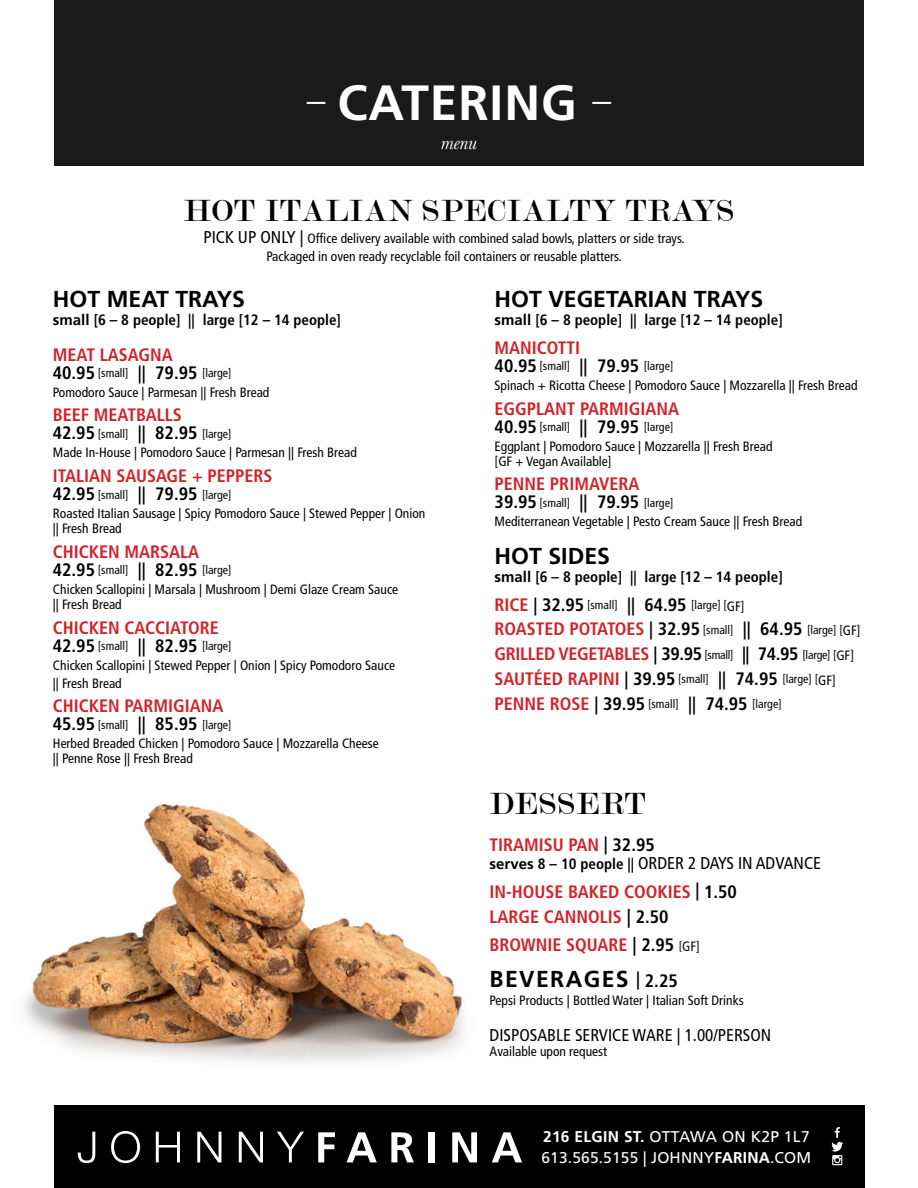
<style>
.page{position:relative;width:918px;height:1188px;background:#fff}
.page>*{position:absolute;margin:0;border:0;box-sizing:border-box;transform-origin:0 0}
.t1{font:700 49.5px "Frutiger LT Std";letter-spacing:.02em;color:#fff}
.t2{font:33px "Modern";letter-spacing:.04em;color:#000}
.t3{font:700 23.1px "Frutiger LT Std";color:#000}
.t4{font:700 23.1px "Frutiger LT Std";letter-spacing:.06em;color:#000}
.t5{font:italic 20.1px "Baskerville";color:#fff}
.t6{font:700 condensed 18px/24.8px "Frutiger LT Std";color:#d2232a}
.t7{font:700 condensed 18px/24.8px "Frutiger LT Std";letter-spacing:-.02em;color:#d2232a}
.t8{font:condensed 17.1px "Frutiger LT Std";color:#000}
.t9{font:15.6px/20.4px "Frutiger LT Std";letter-spacing:.01em;color:#fff}
.t10{font:700 condensed 15px "Frutiger LT Std";color:#000}
.t11{font:condensed 13.5px/15px "Frutiger LT Std";color:#000}
.t12{font:condensed 12px/24.8px "Frutiger LT Std";color:#000}
.s1{font-size:17.1px}
.s2{font-stretch:normal}
.s3{font-weight:700;font-size:18px}
.s4{font-weight:700;font-size:18px;color:#d2232a}
.s5{font-size:13.5px}
.s6{color:#000}
.s7{font-weight:400;font-size:12px;color:#000}
.s8{font-weight:400;font-size:13.5px;color:#000}
.s9{font-weight:700;font-stretch:normal;font-size:15px}
.s10{font-weight:700;font-size:15px}
.s11{font-size:18.75px;color:#000}
.s12{font-stretch:condensed;font-size:18px}
.s13{font-weight:700}
</style>
<div class="page">
<div style="left:54px;top:1106px;width:811px;height:82px;background:#000"></div>
<svg style="left:831px;top:1127px;width:12px;height:38px"></svg>
<svg style="left:78px;top:1132px;width:17px;height:31px"></svg>
<svg style="left:111px;top:1131px;width:29px;height:32px"></svg>
<svg style="left:156px;top:1132px;width:24px;height:30px"></svg>
<svg style="left:197px;top:1132px;width:24px;height:30px"></svg>
<svg style="left:239px;top:1132px;width:24px;height:30px"></svg>
<svg style="left:277px;top:1132px;width:27px;height:30px"></svg>
<svg style="left:318px;top:1132px;width:17px;height:30px"></svg>
<svg style="left:347px;top:1132px;width:30px;height:30px"></svg>
<svg style="left:391px;top:1132px;width:23px;height:30px"></svg>
<div style="left:429px;top:1132px;width:6px;height:30px;background:#fff"></div>
<svg style="left:452px;top:1132px;width:25px;height:30px"></svg>
<svg style="left:492px;top:1132px;width:30px;height:30px"></svg>
<img style="left:23px;top:804px;width:442px;height:259px">
<div style="left:54px;top:0;width:810px;height:166px;background:#1a1a1a"></div>
<h1 class="t1" style="left:307px;top:74px;width:306px"><sup>–</sup> CATERING <sup>–</sup></h1>
<h3 class="t5" style="left:441px;top:129px;width:37px">menu</h3>
<h2 class="t2" style="left:184px;top:194px;width:552px">HOT ITALIAN SPECIALTY TRAYS</h2>
<p class="t11" style="left:203px;top:229px;width:483px;line-height:18px;text-align:center"><span class="s1">PICK UP ONLY |</span> Office delivery available with combined salad bowls, platters or side trays.<br>Packaged in oven ready recyclable foil containers or reusable platters.</p>
<h3 class="t3" style="left:53px;top:285px;width:193px">HOT MEAT TRAYS</h3>
<p class="t10" style="left:53px;top:311px;width:290px"><span class="s2">small</span> [6 – 8 people] || large [12 – 14 people]</p>
<h3 class="t6" style="left:53px;top:342px;width:121px">MEAT LASAGNA</h3>
<p class="t12" style="left:53px;top:361px;width:180px"><span class="s3">40.95</span> [small] <span class="s3">|| 79.95</span> [large]</p>
<p class="t11" style="left:53px;top:385px;width:218px">Pomodoro Sauce | Parmesan || Fresh Bread</p>
<h3 class="t6" style="left:53px;top:403px;width:130px">BEEF MEATBALLS</h3>
<p class="t12" style="left:53px;top:421px;width:180px"><span class="s3">42.95</span> [small] <span class="s3">|| 82.95</span> [large]</p>
<p class="t11" style="left:53px;top:445px;width:306px">Made In-House | Pomodoro Sauce | Parmesan || Fresh Bread</p>
<h3 class="t6" style="left:53px;top:464px;width:221px">ITALIAN SAUSAGE + PEPPERS</h3>
<p class="t12" style="left:53px;top:482px;width:180px"><span class="s3">42.95</span> [small] <span class="s3">|| 79.95</span> [large]</p>
<p class="t11" style="left:53px;top:506px;width:374px">Roasted Italian Sausage | Spicy Pomodoro Sauce | Stewed Pepper | Onion || Fresh Bread</p>
<h3 class="t6" style="left:53px;top:539px;width:148px">CHICKEN MARSALA</h3>
<p class="t12" style="left:53px;top:558px;width:180px"><span class="s3">42.95</span> [small] <span class="s3">|| 82.95</span> [large]</p>
<p class="t11" style="left:53px;top:582px;width:347px">Chicken Scallopini | Marsala | Mushroom | Demi Glaze Cream Sauce || Fresh Bread</p>
<h3 class="t6" style="left:53px;top:615px;width:167px">CHICKEN CACCIATORE</h3>
<p class="t12" style="left:53px;top:634px;width:180px"><span class="s3">42.95</span> [small] <span class="s3">|| 82.95</span> [large]</p>
<p class="t11" style="left:53px;top:656px;width:344px;line-height:18px">Chicken Scallopini | Stewed Pepper | Onion | Spicy Pomodoro Sauce || Fresh Bread</p>
<h3 class="t6" style="left:53px;top:694px;width:172px">CHICKEN PARMIGIANA</h3>
<p class="t12" style="left:53px;top:712px;width:180px"><span class="s3">45.95</span> [small] <span class="s3">|| 85.95</span> [large]</p>
<p class="t11" style="left:53px;top:736px;width:327px">Herbed Breaded Chicken | Pomodoro Sauce | Mozzarella Cheese || Penne Rose || Fresh Bread</p>
<h3 class="t3" style="left:495px;top:285px;width:270px">HOT VEGETARIAN TRAYS</h3>
<p class="t10" style="left:495px;top:311px;width:290px"><span class="s2">small</span> [6 – 8 people] || large [12 – 14 people]</p>
<h3 class="t6" style="left:495px;top:335px;width:87px">MANICOTTI</h3>
<p class="t12" style="left:495px;top:354px;width:180px"><span class="s3">40.95</span> [small] <span class="s3">|| 79.95</span> [large]</p>
<p class="t11" style="left:495px;top:378px;width:365px">Spinach + Ricotta Cheese | Pomodoro Sauce | Mozzarella || Fresh Bread</p>
<h3 class="t6" style="left:495px;top:396px;width:186px">EGGPLANT PARMIGIANA</h3>
<p class="t12" style="left:495px;top:415px;width:180px"><span class="s3">40.95</span> [small] <span class="s3">|| 79.95</span> [large]</p>
<p class="t11" style="left:495px;top:439px;width:280px">Eggplant | Pomodoro Sauce | Mozzarella || Fresh Bread [GF + Vegan Available]</p>
<h3 class="t6" style="left:495px;top:472px;width:146px">PENNE PRIMAVERA</h3>
<p class="t12" style="left:495px;top:490px;width:180px"><span class="s3">39.95</span> [small] <span class="s3">|| 79.95</span> [large]</p>
<p class="t11" style="left:495px;top:514px;width:309px">Mediterranean Vegetable | Pesto Cream Sauce || Fresh Bread</p>
<h3 class="t3" style="left:495px;top:542px;width:117px">HOT SIDES</h3>
<p class="t10" style="left:495px;top:568px;width:290px"><span class="s2">small</span> [6 – 8 people] || large [12 – 14 people]</p>
<p class="t12" style="left:495px;top:593px;width:252px"><span class="s4">RICE</span> <span class="s3">| 32.95</span> [small] <span class="s3">|| 64.95</span> [large] [<span class="s5">GF]</span></p>
<h3 class="t7" style="left:495px;top:617px;width:367px">ROASTED POTATOES <span class="s6">| 32.95</span> <span class="s7">[small]</span> <span class="s6">|| 64.95</span> <span class="s7">[large] [</span><span class="s8">GF]<br></span>GRILLED VEGETABLES <span class="s6">| 39.95</span> <span class="s7">[small]</span> <span class="s6">|| 74.95</span> <span class="s7">[large] [</span><span class="s8">GF]</span></h3>
<p class="t12" style="left:495px;top:667px;width:343px"><span class="s4">SAUTÉED RAPINI</span> <span class="s3">| 39.95</span> [small] <span class="s3">|| 74.95</span> [large] [<span class="s5">GF]<br></span><span class="s4">PENNE ROSE</span> <span class="s3">| 39.95</span> [small] <span class="s3">|| 74.95</span> [large]</p>
<h2 class="t2" style="left:490px;top:787px;width:157px">DESSERT</h2>
<h3 class="t6" style="left:490px;top:832px;width:167px">TIRAMISU PAN <span class="s6">| 32.95</span></h3>
<p class="t8" style="left:490px;top:853px;width:333px"><span class="s9">serves</span> <span class="s10">8 – 10 people ||</span> ORDER 2 DAYS IN ADVANCE</p>
<h3 class="t6" style="left:490px;top:879px;width:249px">IN-HOUSE BAKED COOKIES <span class="s6">| 1.50<br></span>LARGE CANNOLIS <span class="s11">|</span> <span class="s6">2.50</span></h3>
<h3 class="t6" style="left:490px;top:933px;width:212px">BROWNIE SQUARE <span class="s11">|</span> <span class="s6">2.95</span> <span class="s7">[</span><span class="s8">GF]</span></h3>
<h3 class="t4" style="left:490px;top:965px;width:190px">BEVERAGES <span class="s12">| 2.25</span></h3>
<p class="t11" style="left:490px;top:993px;width:256px">Pepsi Products | Bottled Water | Italian Soft Drinks</p>
<p class="t8" style="left:490px;top:1025px;width:283px">DISPOSABLE SERVICE WARE | 1.00/PERSON</p>
<p class="t11" style="left:490px;top:1043px;width:119px">Available upon request</p>
<p class="t9" style="left:541px;top:1127px;width:271px"><span class="s13">216 ELGIN ST.</span> OTTAWA ON K2P 1L7<br>613.565.5155 | JOHNNY<span class="s13">FARINA</span>.COM</p>
</div>
